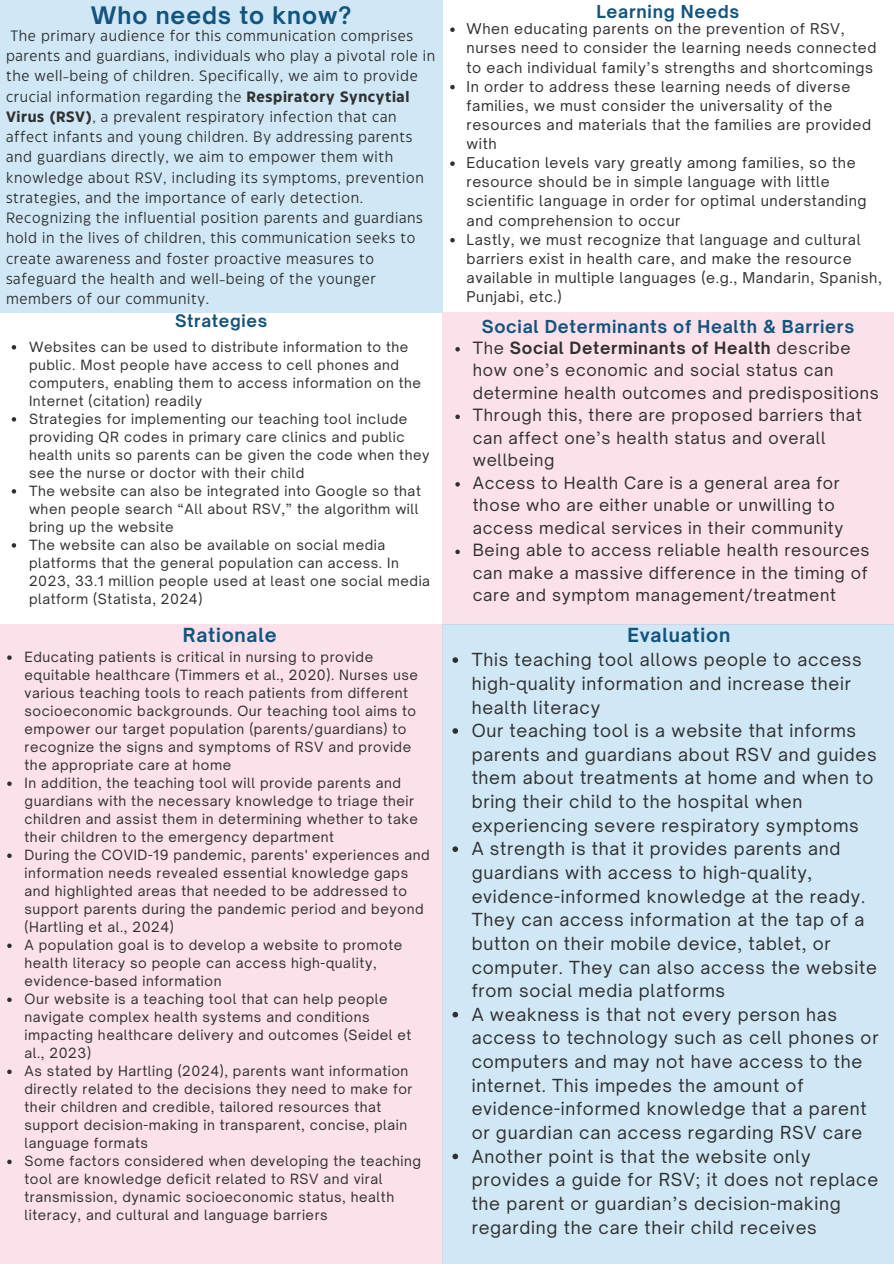
<style>
.page{position:relative;width:894px;height:1264px;background:#fff}
.page>*{position:absolute;margin:0;border:0;box-sizing:border-box;transform-origin:0 0}
.t1{font:700 23.1px "Open Sauce One";letter-spacing:.04em;color:#13547e}
.t2{font:700 18.6px "Open Sauce One";letter-spacing:.04em;color:#13547e}
.t3{font:17.25px/23.7px "Open Sauce One";letter-spacing:.04em;color:#303030}
.t4{font:700 17.1px "Open Sauce One";letter-spacing:.04em;color:#13547e}
.t5{font:700 16.5px "Open Sauce One";letter-spacing:.04em;color:#13547e}
.t6{font:16.2px/22.5px "Open Sauce One";letter-spacing:.04em;color:#303030}
.t7{font:15px/20.2px "Eastman Grotesque";letter-spacing:.04em;color:#303030}
.t8{font:14.25px/19.2px "Open Sauce One";letter-spacing:.04em;color:#303030}
.t9{font:13.5px/18px "Open Sauce One";letter-spacing:.04em;color:#303030}
.s1{font-weight:700}
</style>
<div class="page">
<div style="left:0;top:0;width:442px;height:312px;background:#d0e7f6"></div>
<svg style="left:12px;top:345px;width:4px;height:4px"></svg>
<svg style="left:12px;top:417px;width:4px;height:4px"></svg>
<svg style="left:12px;top:489px;width:4px;height:4px"></svg>
<svg style="left:12px;top:543px;width:4px;height:4px"></svg>
<div style="left:442px;top:312px;width:451px;height:312px;background:#fce1eb"></div>
<svg style="left:450px;top:27px;width:4px;height:5px"></svg>
<svg style="left:450px;top:85px;width:4px;height:4px"></svg>
<svg style="left:450px;top:161px;width:4px;height:5px"></svg>
<svg style="left:450px;top:238px;width:4px;height:4px"></svg>
<svg style="left:455px;top:347px;width:4px;height:4px"></svg>
<svg style="left:455px;top:414px;width:4px;height:5px"></svg>
<svg style="left:455px;top:482px;width:4px;height:4px"></svg>
<svg style="left:455px;top:549px;width:4px;height:5px"></svg>
<div style="left:442px;top:624px;width:451px;height:639px;background:#d0e7f6"></div>
<svg style="left:452px;top:657px;width:6px;height:6px"></svg>
<svg style="left:452px;top:728px;width:6px;height:5px"></svg>
<svg style="left:452px;top:846px;width:6px;height:6px"></svg>
<svg style="left:452px;top:1011px;width:6px;height:6px"></svg>
<svg style="left:452px;top:1153px;width:6px;height:6px"></svg>
<div style="left:0;top:624px;width:442px;height:639px;background:#fce1eb"></div>
<svg style="left:7px;top:655px;width:5px;height:5px"></svg>
<svg style="left:7px;top:781px;width:5px;height:5px"></svg>
<svg style="left:7px;top:853px;width:5px;height:5px"></svg>
<svg style="left:7px;top:943px;width:5px;height:5px"></svg>
<svg style="left:7px;top:997px;width:5px;height:5px"></svg>
<svg style="left:7px;top:1069px;width:5px;height:5px"></svg>
<svg style="left:7px;top:1159px;width:5px;height:5px"></svg>
<p class="t1" style="left:91px;top:1px;width:262px">Who needs to know?</p>
<p class="t7" style="left:6px;top:26px;width:430px">The primary audience for this communication comprises parents and guardians, individuals who play a pivotal role in the well-being of children. Specifically, we aim to provide crucial information regarding the <span class="s1">Respiratory Syncytial Virus (RSV)</span>, a prevalent respiratory infection that can affect infants and young children. By addressing parents and guardians directly, we aim to empower them with knowledge about RSV, including its symptoms, prevention strategies, and the importance of early detection.<br>Recognizing the influential position parents and guardians hold in the lives of children, this communication seeks to create awareness and foster proactive measures to safeguard the health and well-being of the younger members of our community.</p>
<p class="t5" style="left:175px;top:311px;width:94px">Strategies</p>
<h1 class="t9" style="left:29px;top:337px;width:393px">Websites can be used to distribute information to the public. Most people have access to cell phones and computers, enabling them to access information on the Internet (citation) readily</h1>
<h5 class="t9" style="left:29px;top:409px;width:402px">Strategies for implementing our teaching tool include providing QR codes in primary care clinics and public health units so parents can be given the code when they see the nurse or doctor with their child</h5>
<h4 class="t9" style="left:29px;top:481px;width:393px">The website can also be integrated into Google so that when people search “All about RSV,” the algorithm will bring up the website</h4>
<p class="t9" style="left:29px;top:535px;width:402px">The website can also be available on social media platforms that the general population can access. In 2023, 33.1 million people used at least one social media platform (Statista, 2024)</p>
<p class="t2" style="left:183px;top:623px;width:95px">Rationale</p>
<p class="t9" style="left:25px;top:648px;width:395px">Educating patients is critical in nursing to provide equitable healthcare (Timmers et al., 2020). Nurses use various teaching tools to reach patients from different socioeconomic backgrounds. Our teaching tool aims to empower our target population (parents/guardians) to recognize the signs and symptoms of RSV and provide the appropriate care at home</p>
<h2 class="t9" style="left:25px;top:774px;width:395px">In addition, the teaching tool will provide parents and guardians with the necessary knowledge to triage their children and assist them in determining whether to take their children to the emergency department</h2>
<p class="t9" style="left:25px;top:846px;width:406px">During the COVID-19 pandemic, parents' experiences and information needs revealed essential knowledge gaps and highlighted areas that needed to be addressed to support parents during the pandemic period and beyond (Hartling et al., 2024)</p>
<p class="t9" style="left:25px;top:936px;width:379px">A population goal is to develop a website to promote health literacy so people can access high-quality, evidence-based information</p>
<p class="t9" style="left:25px;top:990px;width:388px">Our website is a teaching tool that can help people navigate complex health systems and conditions impacting healthcare delivery and outcomes (Seidel et al., 2023)</p>
<p class="t9" style="left:25px;top:1062px;width:389px">As stated by Hartling (2024), parents want information directly related to the decisions they need to make for their children and credible, tailored resources that support decision-making in transparent, concise, plain language formats</p>
<p class="t9" style="left:25px;top:1152px;width:398px">Some factors considered when developing the teaching tool are knowledge deficit related to RSV and viral transmission, dynamic socioeconomic status, health literacy, and cultural and language barriers</p>
<p class="t4" style="left:596px;top:1px;width:144px">Learning Needs</p>
<h2 class="t8" style="left:466px;top:19px;width:411px">When educating parents on the prevention of RSV, nurses need to consider the learning needs connected to each individual family’s strengths and shortcomings</h2>
<p class="t8" style="left:466px;top:77px;width:406px">In order to address these learning needs of diverse families, we must consider the universality of the resources and materials that the families are provided with</p>
<p class="t8" style="left:466px;top:153px;width:401px">Education levels vary greatly among families, so the resource should be in simple language with little scientific language in order for optimal understanding and comprehension to occur</p>
<p class="t8" style="left:466px;top:230px;width:416px">Lastly, we must recognize that language and cultural barriers exist in health care, and make the resource available in multiple languages (e.g., Mandarin, Spanish, Punjabi, etc.)</p>
<p class="t4" style="left:481px;top:315px;width:374px">Social Determinants of Health &amp; Barriers</p>
<h2 class="t6" style="left:472px;top:336px;width:407px">The <span class="s1">Social Determinants of Health</span> describe how one’s economic and social status can determine health outcomes and predispositions</h2>
<p class="t6" style="left:472px;top:404px;width:390px">Through this, there are proposed barriers that can affect one’s health status and overall wellbeing</p>
<p class="t6" style="left:472px;top:471px;width:372px">Access to Health Care is a general area for those who are either unable or unwilling to access medical services in their community</p>
<p class="t6" style="left:472px;top:539px;width:398px">Being able to access reliable health resources can make a massive difference in the timing of care and symptom management/treatment</p>
<h2 class="t2" style="left:627px;top:623px;width:104px">Evaluation</h2>
<p class="t3" style="left:471px;top:648px;width:391px">This teaching tool allows people to access high-quality information and increase their health literacy</p>
<p class="t3" style="left:471px;top:718px;width:406px">Our teaching tool is a website that informs parents and guardians about RSV and guides them about treatments at home and when to bring their child to the hospital when experiencing severe respiratory symptoms</p>
<p class="t3" style="left:471px;top:837px;width:407px">A strength is that it provides parents and guardians with access to high-quality, evidence-informed knowledge at the ready.<br>They can access information at the tap of a button on their mobile device, tablet, or computer. They can also access the website from social media platforms</p>
<p class="t3" style="left:471px;top:1002px;width:408px">A weakness is that not every person has access to technology such as cell phones or computers and may not have access to the internet. This impedes the amount of evidence-informed knowledge that a parent or guardian can access regarding RSV care</p>
<p class="t3" style="left:471px;top:1144px;width:408px">Another point is that the website only provides a guide for RSV; it does not replace the parent or guardian’s decision-making regarding the care their child receives</p>
</div>
